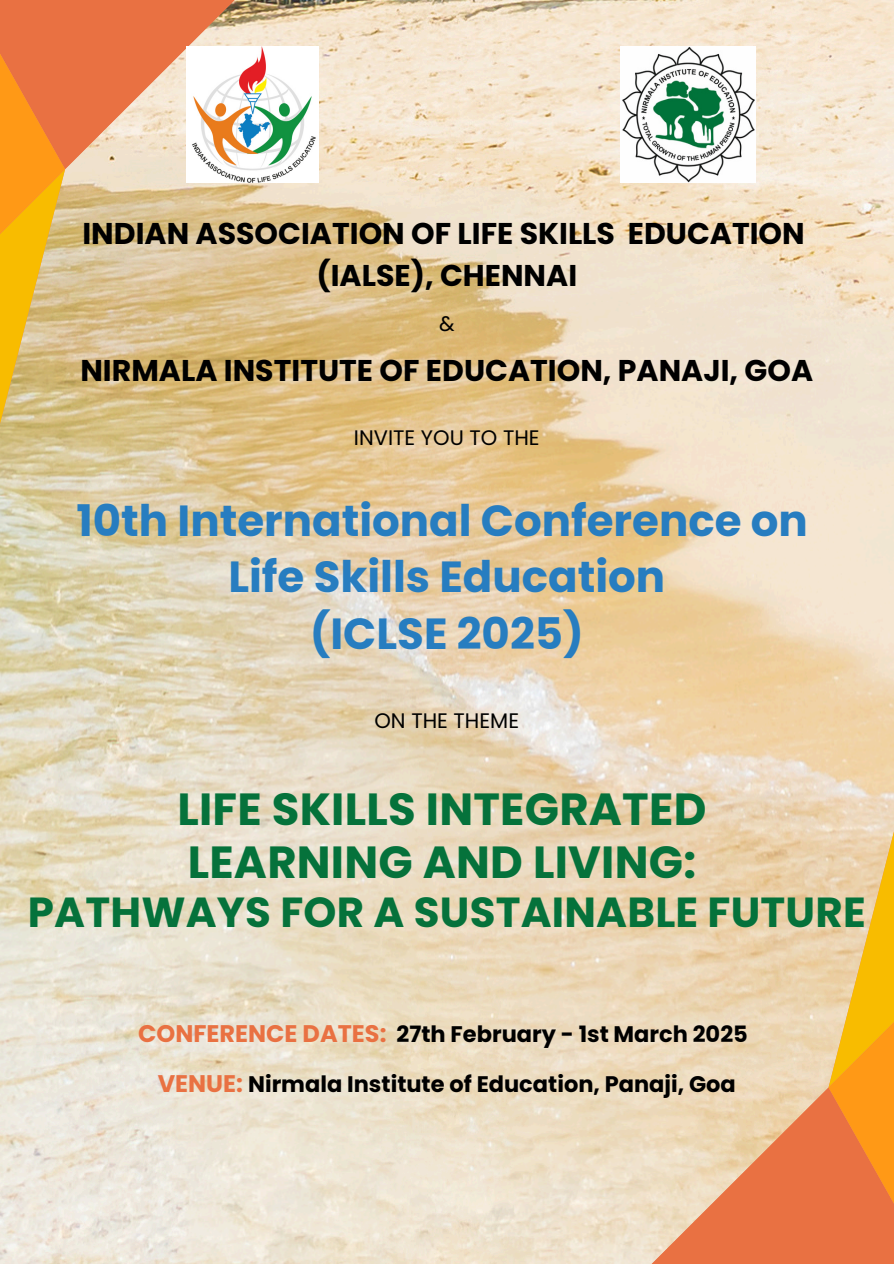
<style>
.page{position:relative;width:894px;height:1264px;background:#fff}
.page>*{position:absolute;margin:0;border:0;box-sizing:border-box;transform-origin:0 0}
.t1{font:700 45px/52.8px "Poppins";letter-spacing:.005em;color:#05723b}
.t2{font:700 43.5px/56.2px "Poppins";color:#277dc0;text-align:center}
.t3{font:700 42px "Poppins";letter-spacing:.005em;color:#05723b}
.t4{font:700 30px/41.7px "Poppins";color:#000;text-align:center}
.t5{font:700 22.5px "Poppins";color:#000}
.t6{font:21px "Poppins";color:#000}
.s1{font-size:24px;color:#e97142}
</style>
<div class="page">
<img style="left:0;top:0;width:893px;height:1263px">
<svg style="left:65px;top:169px;width:276px;height:281px"></svg>
<svg style="left:65px;top:0;width:276px;height:169px"></svg>
<svg style="left:0;top:0;width:65px;height:450px"></svg>
<img style="left:620px;top:47px;width:135px;height:136px">
<svg style="left:552px;top:806px;width:276px;height:281px;fill:#ebd6b4"></svg>
<svg style="left:552px;top:1087px;width:276px;height:176px"></svg>
<svg style="left:828px;top:806px;width:65px;height:457px"></svg>
<img style="left:186px;top:47px;width:132px;height:136px">
<h2 class="t4" style="left:82px;top:213px;width:723px">INDIAN ASSOCIATION OF LIFE SKILLS EDUCATION (IALSE), CHENNAI</h2>
<p class="t6" style="left:439px;top:309px;width:17px">&amp;</p>
<h1 class="t4" style="left:80px;top:350px;width:734px">NIRMALA INSTITUTE OF EDUCATION, PANAJI, GOA</h1>
<h3 class="t6" style="left:354px;top:422px;width:187px">INVITE YOU TO THE</h3>
<p class="t2" style="left:77px;top:492px;width:732px">10th International Conference on<br>Life Skills Education<br>(ICLSE 2025)</p>
<p class="t6" style="left:374px;top:706px;width:146px">ON THE THEME</p>
<p class="t1" style="left:177px;top:782px;width:530px">LIFE SKILLS INTEGRATED<br>LEARNING AND LIVING:</p>
<p class="t3" style="left:28px;top:883px;width:839px">PATHWAYS FOR A SUSTAINABLE FUTURE</p>
<h3 class="t5" style="left:138px;top:1018px;width:611px"><span class="s1">CONFERENCE DATES:</span> 27th February - 1st March 2025</h3>
<p class="t5" style="left:158px;top:1068px;width:579px"><span class="s1">VENUE:</span> Nirmala Institute of Education, Panaji, Goa</p>
</div>
